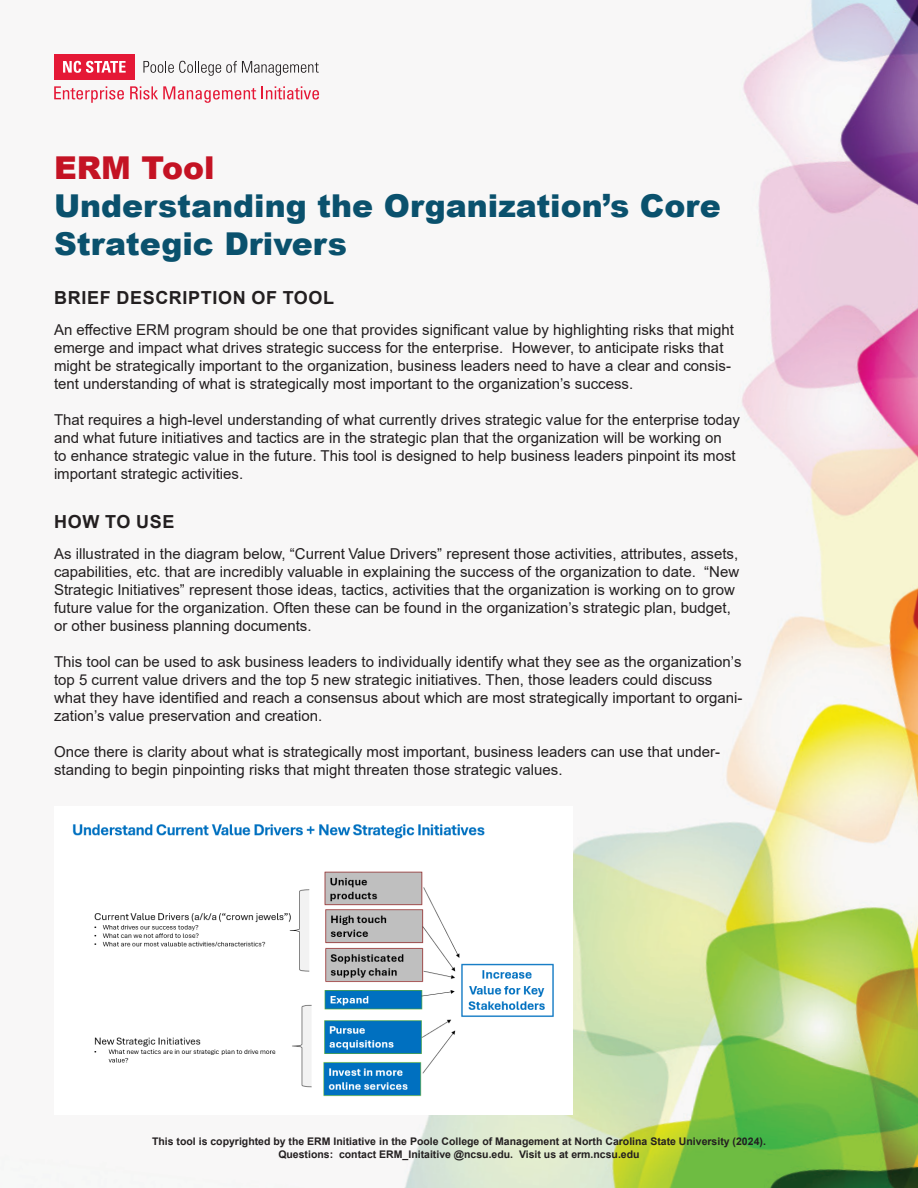
<style>
.page{position:relative;width:918px;height:1188px;background:#fff}
.page>*{position:absolute;margin:0;border:0;box-sizing:border-box;transform-origin:0 0}
.PARAGRAPH_STYLE{font:900 31.5px/37.8px "Arial";color:#0a516d}
.PARAGRAPH_STYLE-2{font:700 18px "Arial";letter-spacing:.035em;color:#231f20}
.PARAGRAPH_STYLE-3{font:15px/18px "Arial";color:#231f20}
.t1{font:700 10.5px/12.6px "Arial";color:#231f20;text-align:center}
.s1{color:#c41324}
</style>
<div class="page">
<img style="left:143px;top:0;width:775px;height:1188px">
<div style="left:54px;top:54px;width:81px;height:26px;background:#e51836"></div>
<svg style="left:63px;top:61px;width:63px;height:12px"></svg>
<svg style="left:143px;top:61px;width:176px;height:15px"></svg>
<svg style="left:54px;top:86px;width:70px;height:17px"></svg>
<svg style="left:130px;top:86px;width:126px;height:17px"></svg>
<svg style="left:262px;top:86px;width:57px;height:14px"></svg>
<img style="left:72px;top:807px;width:501px;height:308px">
<p class="PARAGRAPH_STYLE" style="left:54px;top:148px;width:668px"><span class="s1">ERM Tool<br></span>Understanding the Organization’s Core<br>Strategic Drivers</p>
<p class="PARAGRAPH_STYLE-2" style="left:54px;top:285px;width:281px">BRIEF DESCRIPTION OF TOOL</p>
<p class="PARAGRAPH_STYLE-3" style="left:54px;top:321px;width:682px">An effective ERM program should be one that provides significant value by highlighting risks that might emerge and impact what drives strategic success for the enterprise. However, to anticipate risks that might be strategically important to the organization, business leaders need to have a clear and consis&shy;tent understanding of what is strategically most important to the organization’s success.</p>
<p class="PARAGRAPH_STYLE-3" style="left:54px;top:411px;width:688px">That requires a high-level understanding of what currently drives strategic value for the enterprise today and what future initiatives and tactics are in the strategic plan that the organization will be working on<br>to enhance strategic value in the future. This tool is designed to help business leaders pinpoint its most important strategic activities.</p>
<p class="PARAGRAPH_STYLE-2" style="left:54px;top:509px;width:122px">HOW TO USE</p>
<p class="PARAGRAPH_STYLE-3" style="left:54px;top:545px;width:687px">As illustrated in the diagram below, “Current Value Drivers” represent those activities, attributes, assets, capabilities, etc. that are incredibly valuable in explaining the success of the organization to date. “New Strategic Initiatives” represent those ideas, tactics, activities that the organization is working on to grow future value for the organization. Often these can be found in the organization’s strategic plan, budget, or other business planning documents.</p>
<p class="PARAGRAPH_STYLE-3" style="left:54px;top:653px;width:690px">This tool can be used to ask business leaders to individually identify what they see as the organization’s top 5 current value drivers and the top 5 new strategic initiatives. Then, those leaders could discuss what they have identified and reach a consensus about which are most strategically important to organi&shy;zation’s value preservation and creation.</p>
<p class="PARAGRAPH_STYLE-3" style="left:54px;top:743px;width:668px">Once there is clarity about what is strategically most important, business leaders can use that under&shy;standing to begin pinpointing risks that might threaten those strategic values.</p>
<p class="t1" style="left:152px;top:1135px;width:615px">This tool is copyrighted by the ERM Initiative in the Poole College of Management at North Carolina State University (2024).<br>Questions: contact ERM_Initaitive @ncsu.edu. Visit us at erm.ncsu.edu</p>
</div>
